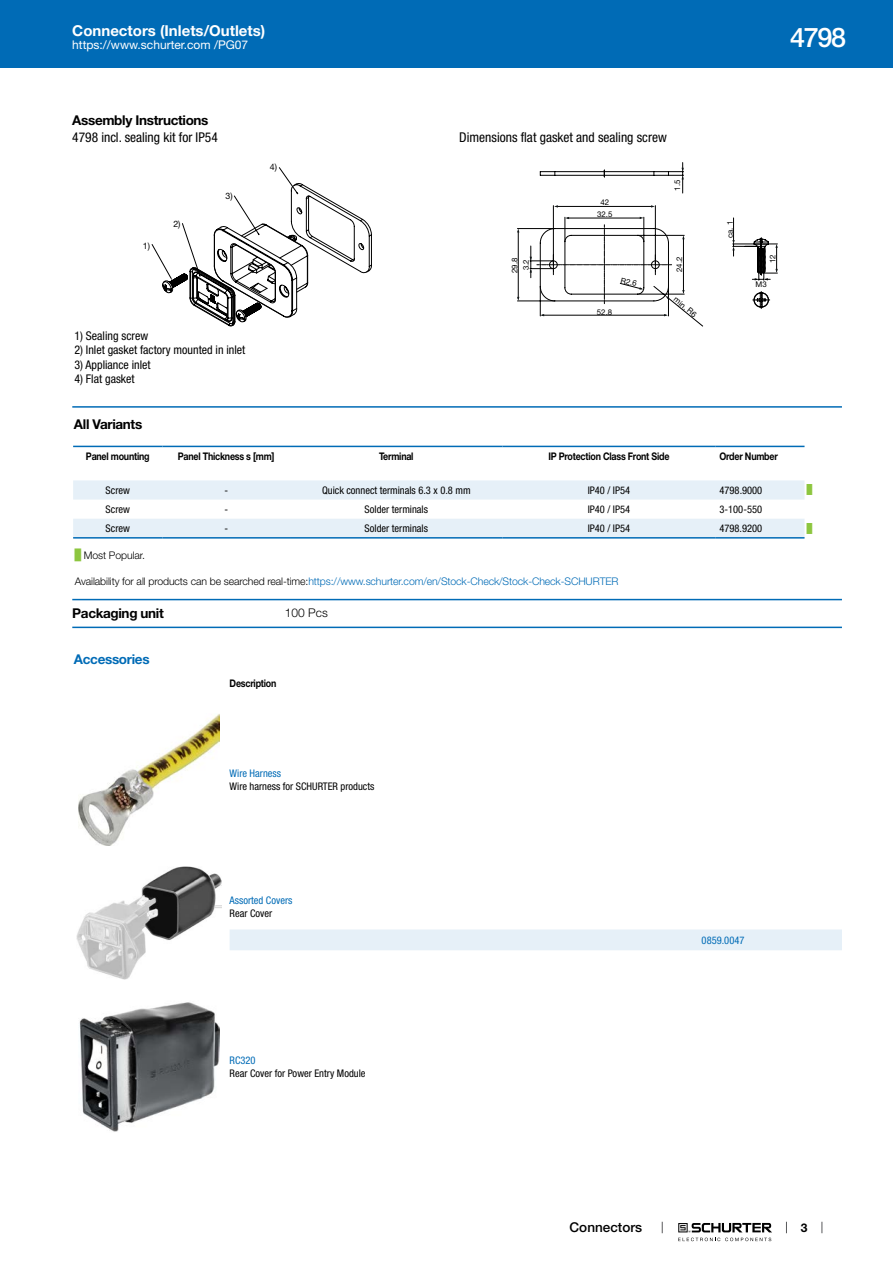
<style>
.page{position:relative;width:893px;height:1263px;background:#fff}
.page>*{position:absolute;margin:0;border:0;box-sizing:border-box;transform-origin:0 0}
.t1{font:500 27px "Helvetica Neue LT";color:#fff}
.t2{font:700 15px "Helvetica Neue LT";color:#fff}
.t3{font:condensed 13.5px "Helvetica Neue LT";color:#000}
.t4{font:700 13.5px "Helvetica Neue LT";letter-spacing:-.025em;color:#000}
.t5{font:700 13.5px "Helvetica Neue LT";letter-spacing:-.025em;color:#006bb6}
.t6{font:500 13.5px "Helvetica Neue LT";color:#000}
.t7{font:condensed 12px "Helvetica Neue LT";color:#000}
.t8{font:12px "Helvetica Neue LT";color:#fff}
.t9{font:300 12px "Helvetica Neue LT";color:#000}
.t10{font:700 12px "Helvetica Neue LT";color:#000}
.t11{font:condensed 10.5px "Helvetica Neue LT";color:#000}
.t12{font:300 10.5px "Helvetica Neue LT";letter-spacing:-.01em;color:#006bb6}
.t13{font:700 10.5px "Helvetica Neue LT";letter-spacing:-.025em;color:#000;scale:.85 1}
.t14{font:condensed 10.5px "Helvetica Neue LT";color:#006bb6}
.t15{font:300 10.5px "Helvetica Neue LT";letter-spacing:-.01em;color:#000}
.t16{font:9px "Arial Unicode MS";color:#8dc63f}
.t17{font:8.85px "Helvetica Neue LT";color:#000}
.t18{font:7.95px/11.9px "Helvetica Neue LT";color:#000;text-align:center}
.s1{font-family:"Arial Unicode MS";font-weight:400;color:#8dc63f}
.s2{color:#000}
</style>
<div class="page">
<svg style="left:678px;top:1223px;width:94px;height:18px"></svg>
<div style="left:0;top:0;width:893px;height:68px;background:#006bb6"></div>
<svg style="left:152px;top:167px;width:220px;height:159px"></svg>
<hr style="left:555px;top:171px;width:99px;height:1px;background:#000">
<hr style="left:555px;top:175px;width:99px;height:1px;background:#000">
<svg style="left:540px;top:171px;width:16px;height:5px"></svg>
<svg style="left:654px;top:163px;width:30px;height:30px"></svg>
<svg style="left:517px;top:205px;width:186px;height:121px"></svg>
<svg style="left:753px;top:291px;width:17px;height:18px"></svg>
<svg style="left:732px;top:218px;width:46px;height:62px"></svg>
<hr style="left:72px;top:406px;width:770px;height:2px;background:#006bb6">
<svg style="left:73px;top:447px;width:731px;height:1px"></svg>
<svg style="left:73px;top:480px;width:731px;height:57px"></svg>
<hr style="left:73px;top:446px;width:89px;height:1px;background:#006bb6">
<hr style="left:162px;top:446px;width:128px;height:1px;background:#006bb6">
<hr style="left:290px;top:446px;width:213px;height:1px;background:#006bb6">
<hr style="left:503px;top:446px;width:212px;height:1px;background:#006bb6">
<hr style="left:715px;top:446px;width:89px;height:1px;background:#006bb6">
<hr style="left:73px;top:537px;width:89px;height:2px;background:#006bb6">
<hr style="left:162px;top:537px;width:128px;height:2px;background:#006bb6">
<hr style="left:290px;top:537px;width:213px;height:2px;background:#006bb6">
<hr style="left:503px;top:537px;width:212px;height:2px;background:#006bb6">
<hr style="left:715px;top:537px;width:89px;height:2px;background:#006bb6">
<hr style="left:72px;top:599px;width:770px;height:1px;background:#006bb6">
<hr style="left:72px;top:627px;width:770px;height:1px;background:#006bb6">
<img style="left:78px;top:714px;width:141px;height:131px">
<img style="left:77px;top:866px;width:144px;height:114px">
<div style="left:230px;top:929px;width:612px;height:21px;background:#e6f0f8"></div>
<img style="left:79px;top:1002px;width:140px;height:130px">
<h2 class="t2" style="left:72px;top:21px;width:195px">Connectors (Inlets/Outlets)</h2>
<p class="t8" style="left:72px;top:38px;width:178px">https://www.schurter.com /PG07</p>
<p class="t4" style="left:72px;top:112px;width:138px">Assembly Instructions</p>
<p class="t3" style="left:72px;top:130px;width:147px">4798 incl. sealing kit for IP54</p>
<p class="t17" style="left:143px;top:241px;width:9px">1)</p>
<p class="t17" style="left:173px;top:219px;width:9px">2)</p>
<p class="t17" style="left:225px;top:190px;width:9px">3)</p>
<p class="t17" style="left:270px;top:162px;width:9px">4)</p>
<p class="t7" style="left:74px;top:329px;width:75px">1) Sealing screw</p>
<p class="t7" style="left:74px;top:343px;width:172px">2) Inlet gasket factory mounted in inlet</p>
<p class="t7" style="left:74px;top:357px;width:78px">3) Appliance inlet</p>
<p class="t7" style="left:74px;top:372px;width:62px">4) Flat gasket</p>
<h1 class="t1" style="left:790px;top:21px;width:57px">4798</h1>
<p class="t3" style="left:459px;top:130px;width:209px">Dimensions flat gasket and sealing screw</p>
<p class="t18" style="left:597px;top:196px;width:17px">42<br>32.5</p>
<p class="t18" style="left:671px;top:191px;width:12px;rotate:-90deg">1.5</p>
<p class="t18" style="left:724px;top:238px;width:19px;rotate:-90deg">ca. 1</p>
<p class="t18" style="left:509px;top:273px;width:17px;rotate:-90deg">29.8<br>3.2</p>
<p class="t18" style="left:673px;top:272px;width:17px;rotate:-90deg">24.2</p>
<p class="t18" style="left:767px;top:263px;width:10px;rotate:-90deg">12</p>
<p class="t18" style="left:622px;top:274px;width:18px;rotate:14deg">R2.6</p>
<p class="t18" style="left:597px;top:306px;width:17px">52.8</p>
<p class="t18" style="left:679px;top:294px;width:29px;rotate:39deg">min. R6</p>
<p class="t18" style="left:755px;top:279px;width:13px">M3</p>
<p class="t4" style="left:74px;top:416px;width:70px">All Variants</p>
<p class="t13" style="left:86px;top:449px;width:76px">Panel mounting</p>
<p class="t13" style="left:178px;top:449px;width:115px">Panel Thickness s [mm]</p>
<p class="t13" style="left:379px;top:449px;width:42px">Terminal</p>
<p class="t13" style="left:548px;top:449px;width:144px">IP Protection Class Front Side</p>
<p class="t13" style="left:719px;top:449px;width:70px">Order Number</p>
<p class="t11" style="left:106px;top:484px;width:26px">Screw</p>
<p class="t11" style="left:224px;top:484px;width:5px">-</p>
<p class="t11" style="left:322px;top:484px;width:150px">Quick connect terminals 6.3 x 0.8 mm</p>
<p class="t11" style="left:588px;top:484px;width:44px">IP40 / IP54</p>
<p class="t11" style="left:719px;top:484px;width:44px">4798.9000</p>
<p class="t16" style="left:807px;top:483px;width:7px">█</p>
<p class="t11" style="left:106px;top:503px;width:26px">Screw</p>
<p class="t11" style="left:224px;top:503px;width:5px">-</p>
<p class="t11" style="left:365px;top:503px;width:65px">Solder terminals</p>
<p class="t11" style="left:588px;top:503px;width:44px">IP40 / IP54</p>
<p class="t11" style="left:719px;top:503px;width:44px">3-100-550</p>
<p class="t11" style="left:106px;top:522px;width:26px">Screw</p>
<p class="t11" style="left:224px;top:522px;width:5px">-</p>
<p class="t11" style="left:365px;top:522px;width:65px">Solder terminals</p>
<p class="t11" style="left:588px;top:522px;width:44px">IP40 / IP54</p>
<p class="t11" style="left:719px;top:522px;width:44px">4798.9200</p>
<p class="t16" style="left:807px;top:522px;width:7px">█</p>
<p class="t15" style="left:75px;top:549px;width:72px"><span class="s1">█</span> Most Popular.</p>
<p class="t12" style="left:75px;top:575px;width:545px"><span class="s2">Availability for all products can be searched real-time:</span>https://www.schurter.com/en/Stock-Check/Stock-Check-SCHURTER</p>
<p class="t4" style="left:72px;top:605px;width:93px">Packaging unit</p>
<p class="t9" style="left:285px;top:605px;width:44px">100 Pcs</p>
<p class="t5" style="left:74px;top:650px;width:77px">Accessories</p>
<p class="t13" style="left:230px;top:676px;width:57px">Description</p>
<p class="t14" style="left:230px;top:767px;width:53px">Wire Harness</p>
<p class="t11" style="left:230px;top:780px;width:146px">Wire harness for SCHURTER products</p>
<p class="t14" style="left:230px;top:894px;width:64px">Assorted Covers</p>
<p class="t11" style="left:230px;top:907px;width:44px">Rear Cover</p>
<p class="t14" style="left:230px;top:1054px;width:28px">RC320</p>
<p class="t11" style="left:230px;top:1067px;width:137px">Rear Cover for Power Entry Module</p>
<p class="t14" style="left:702px;top:934px;width:44px">0859.0047</p>
<p class="t6" style="left:570px;top:1219px;width:74px">Connectors</p>
<p class="t10" style="left:801px;top:1220px;width:8px">3</p>
</div>
